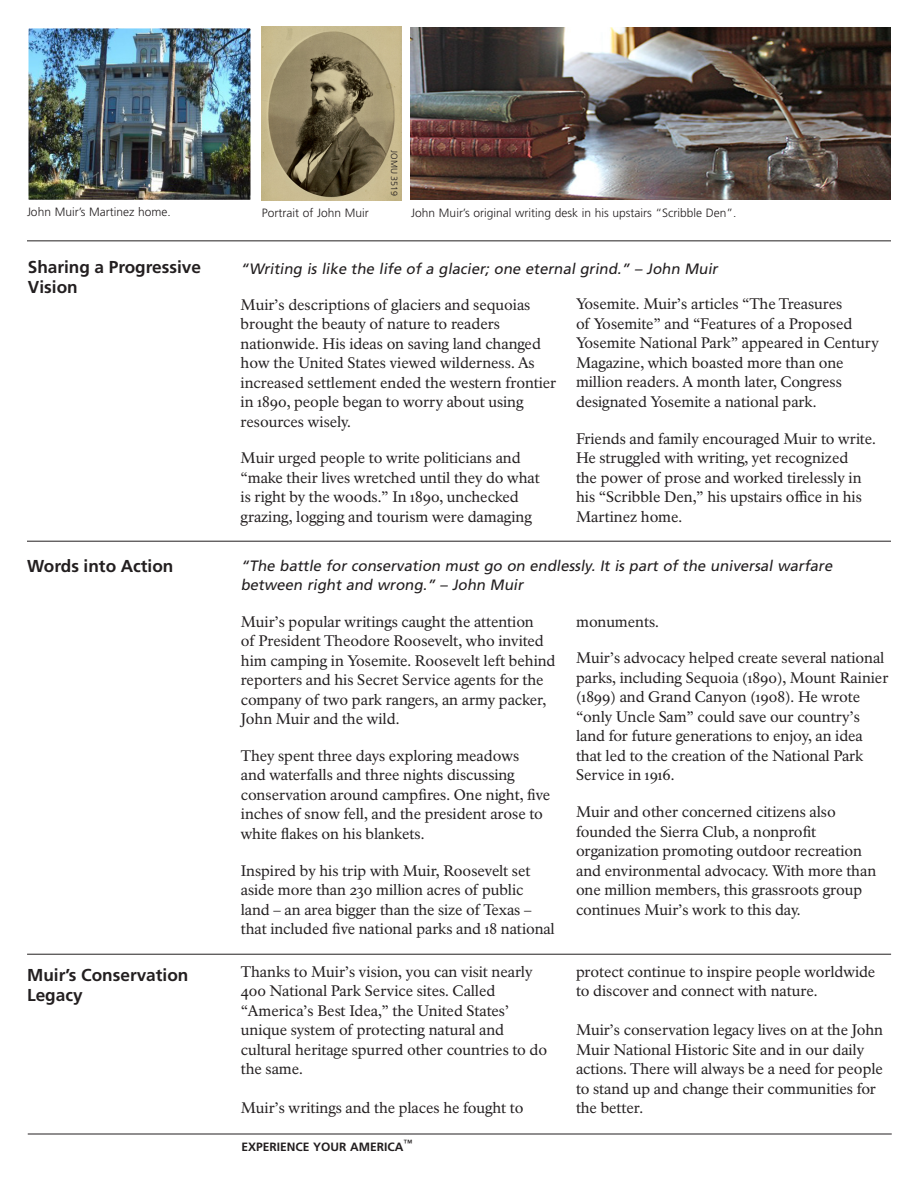
<style>
.page{position:relative;width:918px;height:1188px;background:#fff}
.page>*{position:absolute;margin:0;border:0;box-sizing:border-box;transform-origin:0 0}
.Head-A{font:700 17.25px/19.5px "Frutiger LT Std";color:#231f20}
.Text{font:15px/19.5px "NPS Rawlinson OT Old";letter-spacing:-.005em;color:#231f20}
.Text-2{font:italic 15px/19.5px "Frutiger LT Std";color:#231f20}
.t1{font:300 12px "Frutiger LT Std";color:#231f20}
.EXPERIENCE_YOUR_AME{font:700 12px "Frutiger LT Std";color:#231f20}
.t2{font:300 9px "Frutiger LT Std";color:#231f20}
</style>
<div class="page">
<hr style="left:27px;top:954px;width:864px;height:1px;background:#231f20">
<hr style="left:27px;top:541px;width:864px;height:1px;background:#231f20">
<hr style="left:27px;top:240px;width:864px;height:1px;background:#231f20">
<img style="left:30px;top:30px;width:219px;height:168px">
<div style="left:27px;top:27px;width:225px;height:174px;border:2px solid #fff"></div>
<img style="left:262px;top:27px;width:139px;height:174px">
<img style="left:411px;top:27px;width:480px;height:173px">
<hr style="left:28px;top:1134px;width:864px;height:1px;background:#231f20">
<p class="t2" style="left:399px;top:150px;width:48px;rotate:90deg">JOMU 3519</p>
<p class="t1" style="left:27px;top:205px;width:145px">John Muir’s Martinez home.</p>
<p class="t1" style="left:262px;top:206px;width:109px">Portrait of John Muir</p>
<p class="t1" style="left:411px;top:206px;width:327px">John Muir’s original writing desk in his upstairs “Scribble Den”.</p>
<p class="Head-A" style="left:28px;top:258px;width:175px">Sharing a Progressive<br>Vision</p>
<p class="Head-A" style="left:27px;top:557px;width:148px">Words into Action</p>
<p class="Text-2" style="left:241px;top:259px;width:481px">“Writing is like the life of a glacier; one eternal grind.” – John Muir</p>
<p class="Text" style="left:241px;top:295px;width:317px">Muir’s descriptions of glaciers and sequoias brought the beauty of nature to readers nationwide. His ideas on saving land changed how the United States viewed wilderness. As increased settlement ended the western frontier in 1890, people began to worry about using resources wisely.</p>
<p class="Text" style="left:241px;top:448px;width:301px">Muir urged people to write politicians and “make their lives wretched until they do what is right by the woods.” In 1890, unchecked grazing, logging and tourism were damaging</p>
<p class="Text" style="left:576px;top:294px;width:304px">Yosemite. Muir’s articles “The Treasures<br>of Yosemite” and “Features of a Proposed Yosemite National Park” appeared in Century Magazine, which boasted more than one million readers. A month later, Congress designated Yosemite a national park.</p>
<p class="Text" style="left:576px;top:429px;width:301px">Friends and family encouraged Muir to write.<br>He struggled with writing, yet recognized<br>the power of prose and worked tirelessly in his “Scribble Den,” his upstairs office in his Martinez home.</p>
<p class="Text-2" style="left:241px;top:556px;width:596px">“The battle for conservation must go on endlessly. It is part of the universal warfare between right and wrong.” – John Muir</p>
<p class="Text" style="left:241px;top:612px;width:316px">Muir’s popular writings caught the attention<br>of President Theodore Roosevelt, who invited him camping in Yosemite. Roosevelt left behind reporters and his Secret Service agents for the company of two park rangers, an army packer, John Muir and the wild.</p>
<p class="Text" style="left:241px;top:746px;width:311px">They spent three days exploring meadows<br>and waterfalls and three nights discussing conservation around campfires. One night, five inches of snow fell, and the president arose to white flakes on his blankets.</p>
<p class="Text" style="left:241px;top:861px;width:315px">Inspired by his trip with Muir, Roosevelt set aside more than 230 million acres of public land – an area bigger than the size of Texas – that included five national parks and 18 national</p>
<p class="Text" style="left:576px;top:612px;width:84px">monuments.</p>
<p class="Text" style="left:576px;top:648px;width:314px">Muir’s advocacy helped create several national parks, including Sequoia (1890), Mount Rainier (1899) and Grand Canyon (1908). He wrote “only Uncle Sam” could save our country’s land for future generations to enjoy, an idea that led to the creation of the National Park Service in 1916.</p>
<p class="Text" style="left:576px;top:802px;width:302px">Muir and other concerned citizens also founded the Sierra Club, a nonprofit organization promoting outdoor recreation and environmental advocacy. With more than one million members, this grassroots group continues Muir’s work to this day.</p>
<p class="Head-A" style="left:27px;top:966px;width:163px">Muir’s Conservation<br>Legacy</p>
<p class="Text" style="left:241px;top:962px;width:308px">Thanks to Muir’s vision, you can visit nearly 400 National Park Service sites. Called “America’s Best Idea,” the United States’ unique system of protecting natural and cultural heritage spurred other countries to do the same.</p>
<p class="Text" style="left:241px;top:1098px;width:284px">Muir’s writings and the places he fought to</p>
<p class="EXPERIENCE_YOUR_AME" style="left:242px;top:1139px;width:172px">EXPERIENCE YOUR AMERICA<sup>™</sup></p>
<p class="Text" style="left:576px;top:962px;width:301px">protect continue to inspire people worldwide to discover and connect with nature.</p>
<p class="Text" style="left:576px;top:1020px;width:309px">Muir’s conservation legacy lives on at the John Muir National Historic Site and in our daily actions. There will always be a need for people to stand up and change their communities for the better.</p>
</div>
